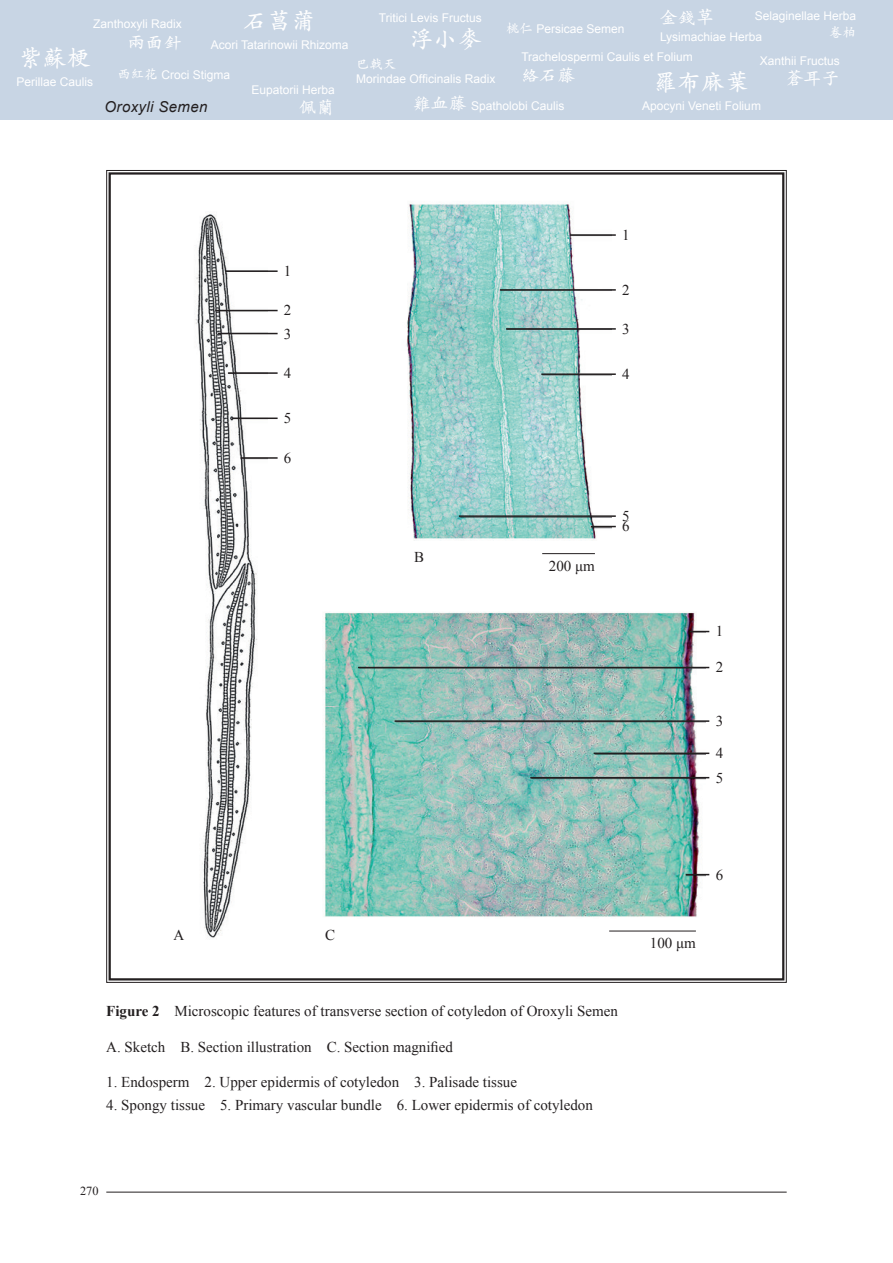
<style>
.page{position:relative;width:893px;height:1263px;background:#fff}
.page>*{position:absolute;margin:0;border:0;box-sizing:border-box;transform-origin:0 0}
.t1{font:600 24px "M Kai HK";color:#fff}
.t2{font:600 18px "M Kai HK";color:#fff}
.t3{font:15px/23.1px "Times New Roman";color:#231f20}
.t4{font:italic 15px "Arial";letter-spacing:.025em;color:#231f20}
.t5{font:600 13.5px "M Kai HK";color:#fff}
.t6{font:12.3px "Times New Roman";color:#231f20}
.t7{font:12px "Arial";color:#fff}
.s1{font-family:"M Kai HK";font-weight:600;font-size:13.5px}
.s2{font-family:"M Kai HK";font-weight:600;font-size:18px}
.s3{font-weight:700}
</style>
<div class="page">
<div style="left:0;top:0;width:893px;height:119px;background:#c8d5e4"></div>
<hr style="left:106px;top:1192px;width:681px;height:1px;background:#231f20">
<svg style="left:106px;top:170px;width:681px;height:813px"></svg>
<hr style="left:609px;top:931px;width:87px;height:1px;background:#231f20">
<img style="left:300px;top:197px;width:311px;height:344px">
<hr style="left:570px;top:234px;width:46px;height:2px;background:#231f20">
<hr style="left:500px;top:289px;width:116px;height:2px;background:#231f20">
<hr style="left:506px;top:328px;width:110px;height:2px;background:#231f20">
<hr style="left:541px;top:373px;width:75px;height:2px;background:#231f20">
<hr style="left:459px;top:515px;width:157px;height:2px;background:#231f20">
<svg style="left:591px;top:526px;width:25px;height:1px"></svg>
<hr style="left:542px;top:553px;width:53px;height:1px;background:#231f20">
<img style="left:131px;top:212px;width:137px;height:727px">
<img style="left:307px;top:602px;width:398px;height:319px">
<hr style="left:225px;top:270px;width:53px;height:2px;background:#231f20">
<hr style="left:215px;top:310px;width:63px;height:1px;background:#231f20">
<hr style="left:218px;top:333px;width:60px;height:1px;background:#231f20">
<hr style="left:228px;top:372px;width:50px;height:2px;background:#231f20">
<hr style="left:233px;top:417px;width:45px;height:2px;background:#231f20">
<hr style="left:241px;top:457px;width:37px;height:2px;background:#231f20">
<svg style="left:690px;top:631px;width:19px;height:1px"></svg>
<hr style="left:358px;top:667px;width:351px;height:1px;background:#231f20">
<hr style="left:395px;top:720px;width:314px;height:2px;background:#231f20">
<hr style="left:594px;top:752px;width:115px;height:2px;background:#231f20">
<svg style="left:686px;top:874px;width:23px;height:1px"></svg>
<hr style="left:530px;top:777px;width:179px;height:1px;background:#231f20">
<p class="t1" style="left:244px;top:4px;width:73px">石菖蒲</p>
<p class="t7" style="left:211px;top:37px;width:139px">Acori Tatarinowii Rhizoma</p>
<p class="t7" style="left:93px;top:16px;width:90px">Zanthoxyli Radix</p>
<p class="t2" style="left:128px;top:30px;width:55px">兩面針</p>
<p class="t1" style="left:19px;top:41px;width:73px">紫蘇梗</p>
<p class="t7" style="left:16px;top:74px;width:78px">Perillae Caulis</p>
<p class="t7" style="left:117px;top:67px;width:114px"><span class="s1">西紅花</span> Croci Stigma</p>
<p class="t7" style="left:252px;top:82px;width:85px">Eupatorii Herba</p>
<p class="t2" style="left:299px;top:95px;width:37px">佩蘭</p>
<p class="t4" style="left:105px;top:97px;width:104px">Oroxyli Semen</p>
<p class="t7" style="left:379px;top:10px;width:104px">Tritici Levis Fructus</p>
<p class="t1" style="left:410px;top:22px;width:73px">浮小麥</p>
<p class="t7" style="left:506px;top:21px;width:120px"><span class="s1">桃仁</span> Persicae Semen</p>
<p class="t2" style="left:660px;top:5px;width:55px">金錢草</p>
<p class="t7" style="left:660px;top:29px;width:104px">Lysimachiae Herba</p>
<p class="t7" style="left:755px;top:8px;width:103px">Selaginellae Herba</p>
<p class="t5" style="left:829px;top:23px;width:28px">卷柏</p>
<p class="t7" style="left:521px;top:49px;width:173px">Trachelospermi Caulis et Folium</p>
<p class="t2" style="left:521px;top:63px;width:55px">絡石藤</p>
<p class="t7" style="left:760px;top:52px;width:82px">Xanthii Fructus</p>
<p class="t2" style="left:786px;top:66px;width:55px">蒼耳子</p>
<p class="t5" style="left:356px;top:54px;width:42px">巴戟天</p>
<p class="t7" style="left:356px;top:71px;width:141px">Morindae Officinalis Radix</p>
<p class="t1" style="left:654px;top:65px;width:97px">羅布麻葉</p>
<p class="t7" style="left:642px;top:98px;width:120px">Apocyni Veneti Folium</p>
<p class="t7" style="left:413px;top:98px;width:153px"><span class="s2">雞血藤</span> Spatholobi Caulis</p>
<p class="t3" style="left:284px;top:259px;width:9px">1</p>
<p class="t3" style="left:284px;top:299px;width:9px">2<br>3</p>
<p class="t3" style="left:284px;top:361px;width:9px">4</p>
<p class="t3" style="left:284px;top:406px;width:9px">5</p>
<p class="t3" style="left:284px;top:446px;width:9px">6</p>
<p class="t3" style="left:414px;top:545px;width:12px">B</p>
<p class="t3" style="left:173px;top:923px;width:12px">A</p>
<p class="t3" style="left:325px;top:923px;width:12px">C</p>
<p class="t3" style="left:622px;top:223px;width:9px">1</p>
<p class="t3" style="left:622px;top:278px;width:9px">2</p>
<p class="t3" style="left:622px;top:317px;width:9px">3</p>
<p class="t3" style="left:622px;top:362px;width:9px">4</p>
<p class="t3" style="left:549px;top:554px;width:47px">200 μm</p>
<p class="t3" style="left:622px;top:504px;width:9px">5</p>
<p class="t3" style="left:622px;top:515px;width:9px">6</p>
<p class="t3" style="left:716px;top:620px;width:9px">1</p>
<p class="t3" style="left:716px;top:656px;width:9px">2</p>
<p class="t3" style="left:716px;top:705px;width:9px;line-height:32.2px">3<br>4</p>
<p class="t3" style="left:716px;top:766px;width:9px">5</p>
<p class="t3" style="left:716px;top:863px;width:9px">6</p>
<p class="t3" style="left:650px;top:931px;width:47px">100 μm</p>
<p class="t3" style="left:106px;top:1000px;width:513px"><span class="s3">Figure 2</span> Microscopic features of transverse section of cotyledon of Oroxyli Semen</p>
<p class="t3" style="left:106px;top:1035px;width:348px">A. Sketch B. Section illustration C. Section magnified</p>
<p class="t3" style="left:106px;top:1070px;width:412px">1. Endosperm 2. Upper epidermis of cotyledon 3. Palisade tissue</p>
<p class="t3" style="left:106px;top:1093px;width:488px">4. Spongy tissue 5. Primary vascular bundle 6. Lower epidermis of cotyledon</p>
<p class="t6" style="left:80px;top:1182px;width:20px">270</p>
</div>
